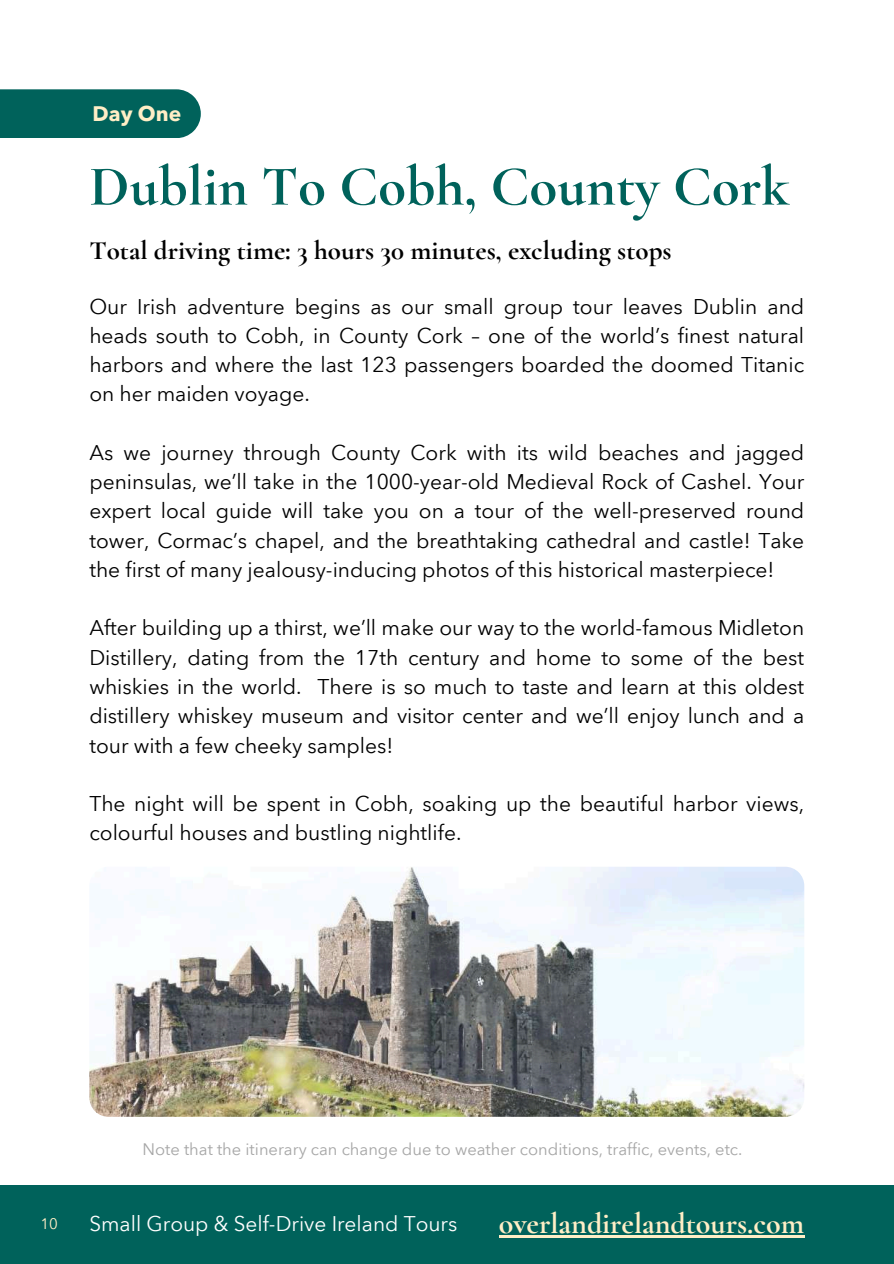
<style>
.page{position:relative;width:894px;height:1264px;background:#fff}
.page>*{position:absolute;margin:0;border:0;box-sizing:border-box;transform-origin:0 0}
.t1{font:700 57px "Cormorant Garamond";color:#00625b}
.t2{font:700 30px "Cormorant Garamond";color:#ffeec6}
.t3{font:700 27px "Cormorant Garamond";color:#000}
.t4{font:21px/29.2px "Avenir Next Arabic";color:#000;text-align:justify}
.t5{font:700 21px "Avenir Next Arabic";color:#ffeec6}
.t6{font:20.85px "Avenir Next Arabic";color:#fff}
.t7{font:16.5px "Avenir Next Arabic";color:#a6a6a6}
.t8{font:15px "Avenir Next Arabic";color:#ffeec6}
</style>
<div class="page">
<div style="left:0;top:1184px;width:893px;height:79px;background:#00625b"></div>
<hr style="left:498px;top:1235px;width:306px;height:2px;background:#ffeec6">
<div style="left:0;top:89px;width:201px;height:49px;background:#00625b"></div>
<img style="left:89px;top:867px;width:715px;height:249px">
<p class="t5" style="left:93px;top:101px;width:90px">Day One</p>
<h1 class="t1" style="left:89px;top:152px;width:701px">Dublin To Cobh, County Cork</h1>
<p class="t3" style="left:89px;top:234px;width:583px">Total driving time: 3 hours 30 minutes, excluding stops</p>
<p class="t4" style="left:89px;top:292px;width:716px">Our Irish adventure begins as our small group tour leaves Dublin and heads south to Cobh, in County Cork – one of the world’s finest natural harbors and where the last 123 passengers boarded the doomed Titanic on her maiden voyage.</p>
<p class="t4" style="left:89px;top:438px;width:716px">As we journey through County Cork with its wild beaches and jagged peninsulas, we’ll take in the 1000-year-old Medieval Rock of Cashel. Your expert local guide will take you on a tour of the well-preserved round tower, Cormac’s chapel, and the breathtaking cathedral and castle! Take the first of many jealousy-inducing photos of this historical masterpiece!</p>
<p class="t4" style="left:89px;top:613px;width:716px">After building up a thirst, we’ll make our way to the world-famous Midleton Distillery, dating from the 17th century and home to some of the best whiskies in the world. There is so much to taste and learn at this oldest distillery whiskey museum and visitor center and we’ll enjoy lunch and a tour with a few cheeky samples!</p>
<p class="t4" style="left:89px;top:789px;width:716px">The night will be spent in Cobh, soaking up the beautiful harbor views, colourful houses and bustling nightlife.</p>
<p class="t7" style="left:142px;top:1139px;width:601px">Note that the itinerary can change due to weather conditions, traffic, events, etc.</p>
<p class="t8" style="left:40px;top:1214px;width:19px">10</p>
<p class="t6" style="left:89px;top:1211px;width:369px">Small Group &amp; Self-Drive Ireland Tours</p>
<h2 class="t2" style="left:498px;top:1205px;width:307px">overlandirelandtours.com</h2>
</div>
